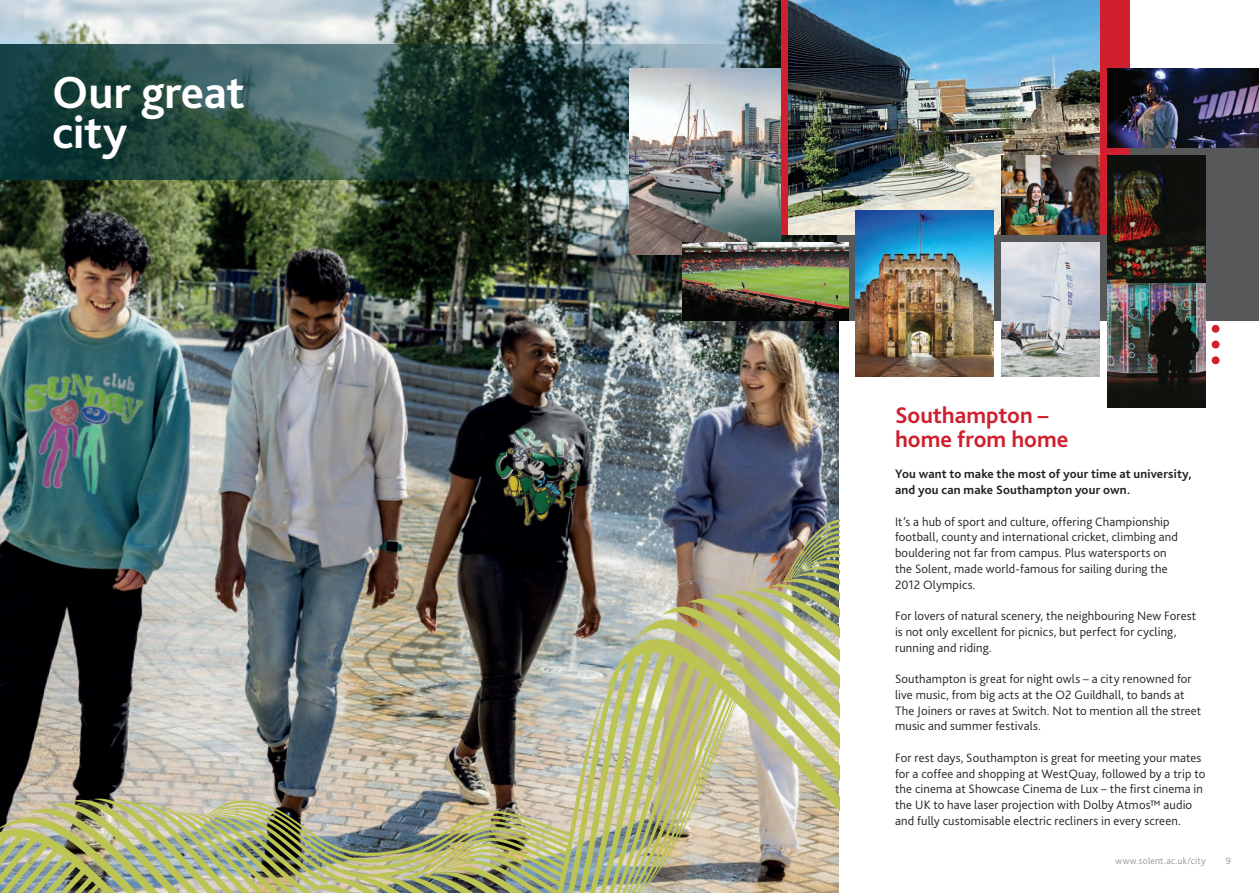
<style>
.page{position:relative;width:1259px;height:893px;background:#fff}
.page>*{position:absolute;margin:0;border:0;box-sizing:border-box;transform-origin:0 0}
.t1{font:700 47.25px/39.3px "Bliss";letter-spacing:-.01em;color:#fff}
.t2{font:700 23.7px/23.7px "Bliss";color:#d0202f}
.t3{font:300 12.75px/15.8px "Bliss";letter-spacing:.01em;color:#231f20}
.t4{font:700 12.75px/15.8px "Bliss";letter-spacing:.015em;color:#231f20}
.t5{font:300 9.75px "Bliss";letter-spacing:.02em;color:#939598}
</style>
<div class="page">
<img style="left:0;top:0;width:838px;height:467px">
<img style="left:0;top:467px;width:839px;height:426px">
<svg style="left:0;top:44px;width:781px;height:135px;background:#2e4e4b"></svg>
<div style="left:837px;top:148px;width:422px;height:173px;background:#57585a"></div>
<div style="left:781px;top:0;width:349px;height:234px;background:#d0202f"></div>
<img style="left:1001px;top:243px;width:98px;height:133px">
<img style="left:789px;top:0;width:310px;height:234px">
<img style="left:1001px;top:156px;width:98px;height:78px">
<img style="left:1107px;top:69px;width:152px;height:79px">
<img style="left:629px;top:69px;width:152px;height:186px">
<img style="left:855px;top:211px;width:138px;height:165px">
<img style="left:1107px;top:156px;width:98px;height:252px">
<div style="left:1211px;top:325px;width:8px;height:8px;background:#d0202f;border-radius:50%"></div>
<div style="left:1211px;top:341px;width:8px;height:7px;background:#d0202f;border-radius:50%"></div>
<div style="left:1211px;top:356px;width:8px;height:8px;background:#d0202f;border-radius:50%"></div>
<img style="left:682px;top:242px;width:167px;height:79px">
<h1 class="t1" style="left:52px;top:73px;width:194px">Our great city</h1>
<h2 class="t2" style="left:895px;top:404px;width:175px">Southampton – home from home</h2>
<p class="t4" style="left:895px;top:466px;width:298px">You want to make the most of your time at university, and you can make Southampton your own.</p>
<p class="t3" style="left:895px;top:514px;width:284px">It’s a hub of sport and culture, offering Championship football, county and international cricket, climbing and bouldering not far from campus. Plus watersports on the Solent, made world-famous for sailing during the 2012 Olympics.</p>
<p class="t3" style="left:895px;top:608px;width:303px">For lovers of natural scenery, the neighbouring New Forest is not only excellent for picnics, but perfect for cycling, running and riding.</p>
<p class="t3" style="left:895px;top:671px;width:308px">Southampton is great for night owls – a city renowned for live music, from big acts at the O2 Guildhall, to bands at The Joiners or raves at Switch. Not to mention all the street music and summer festivals.</p>
<p class="t3" style="left:895px;top:750px;width:312px">For rest days, Southampton is great for meeting your mates for a coffee and shopping at WestQuay, followed by a trip to the cinema at Showcase Cinema de Lux – the first cinema in the UK to have laser projection with Dolby Atmos™ audio and fully customisable electric recliners in every screen.</p>
<p class="t5" style="left:28px;top:855px;width:7px">8</p>
<p class="t5" style="left:1115px;top:855px;width:92px">www.solent.ac.uk/city</p>
<p class="t5" style="left:1225px;top:855px;width:7px">9</p>
</div>
